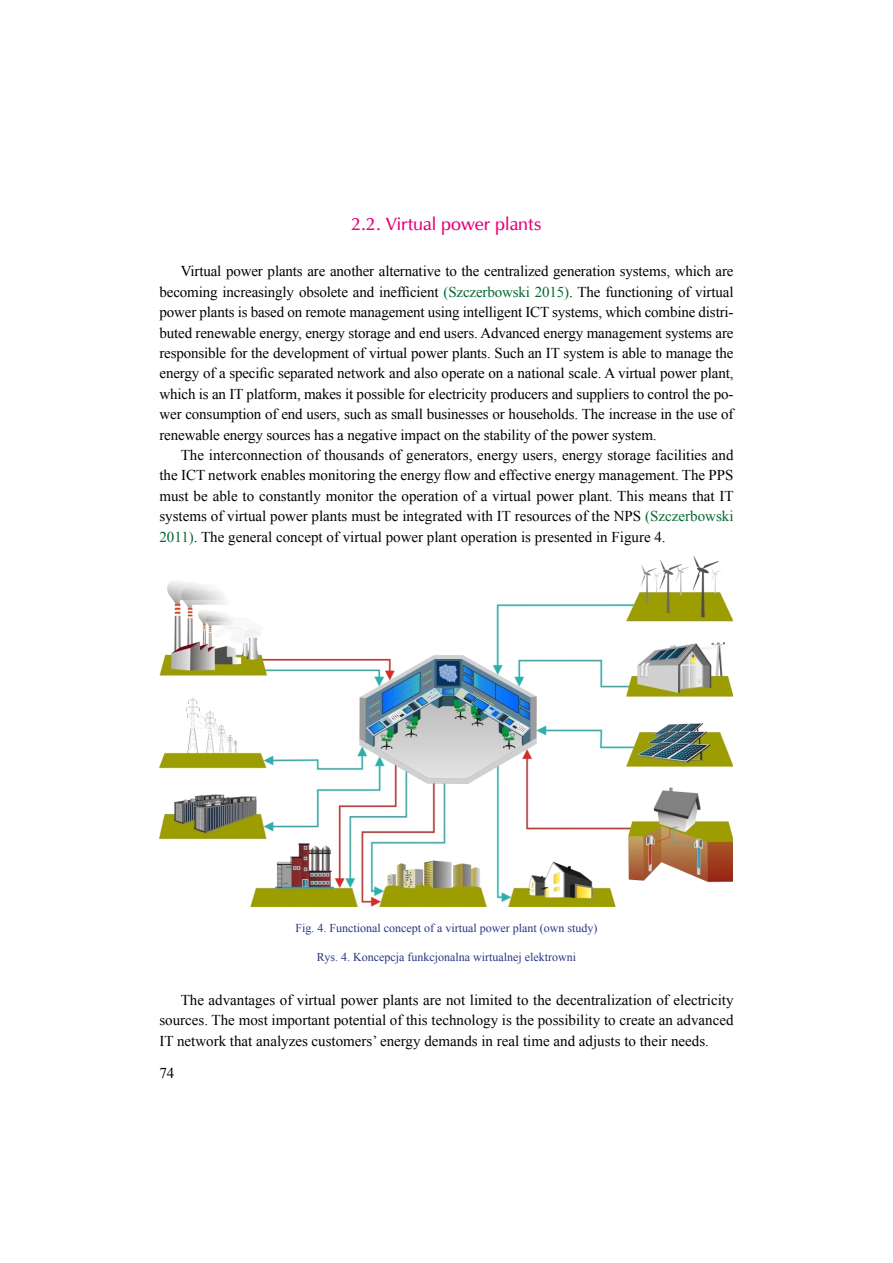
<style>
.page{position:relative;width:893px;height:1263px;background:#fff}
.page>*{position:absolute;margin:0;border:0;box-sizing:border-box;transform-origin:0 0}
.t1{font:18px "Zapf Humnst Dm EU";color:#e6007d}
.t2{font:15px/20.4px "Times New Roman";color:#000;text-align:justify}
.t3{font:12px "Times New Roman";color:#283583}
.s1{color:#00682e}
</style>
<div class="page">
<img style="left:160px;top:557px;width:573px;height:349px">
<p class="t1" style="left:351px;top:213px;width:192px">2.2. Virtual power plants</p>
<p class="t2" style="left:159px;top:261px;width:576px;text-indent:21px">Virtual power plants are another alternative to the centralized generation systems, which are becoming increasingly obsolete and inefficient <span class="s1">(Szczerbowski 2015)</span>. The functioning of virtual power plants is based on remote management using intelligent ICT systems, which combine distri&shy;buted renewable energy, energy storage and end users. Advanced energy management systems are responsible for the development of virtual power plants. Such an IT system is able to manage the energy of a specific separated network and also operate on a national scale. A virtual power plant, which is an IT platform, makes it possible for electricity producers and suppliers to control the po&shy;wer consumption of end users, such as small businesses or households. The increase in the use of renewable energy sources has a negative impact on the stability of the power system.</p>
<p class="t2" style="left:159px;top:444px;width:576px;text-indent:21px">The interconnection of thousands of generators, energy users, energy storage facilities and the ICT network enables monitoring the energy flow and effective energy management. The PPS must be able to constantly monitor the operation of a virtual power plant. This means that IT systems of virtual power plants must be integrated with IT resources of the NPS <span class="s1">(Szczerbowski 2011)</span>. The general concept of virtual power plant operation is presented in Figure 4.</p>
<p class="t3" style="left:295px;top:920px;width:303px">Fig. 4. Functional concept of a virtual power plant (own study)</p>
<p class="t3" style="left:317px;top:949px;width:261px">Rys. 4. Koncepcja funkcjonalna wirtualnej elektrowni</p>
<p class="t2" style="left:159px;top:989px;width:576px;text-indent:21px">The advantages of virtual power plants are not limited to the decentralization of electricity sources. The most important potential of this technology is the possibility to create an advanced IT network that analyzes customers’ energy demands in real time and adjusts to their needs.</p>
<p class="t2" style="left:159px;top:1062px;width:16px">74</p>
</div>
